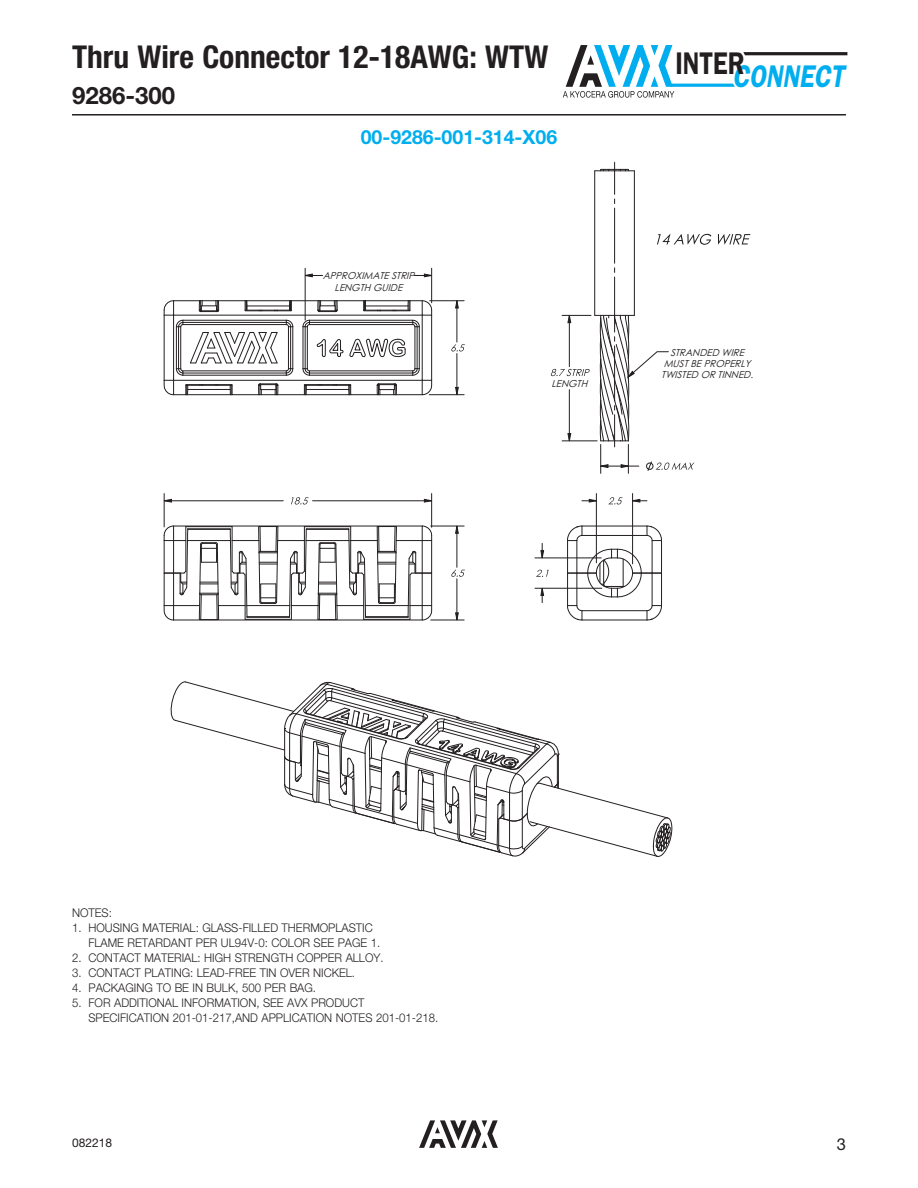
<style>
.page{position:relative;width:918px;height:1188px;background:#fff}
.page>*{position:absolute;margin:0;border:0;box-sizing:border-box;transform-origin:0 0}
.t1{font:700 condensed 31.5px "Helvetica Neue LT Std";color:#231f20}
.t2{font:italic 600 31.5px "Franklin Gothic";color:#00aeef;scale:.8 1}
.t3{font:600 31.5px "Franklin Gothic";color:#231f20;scale:.8 1}
.t4{font:700 24px "Helvetica Neue LT Std";color:#231f20}
.t5{font:700 19.5px "Helvetica Neue LT Std";color:#00aeef}
.t6{font:16.5px "Helvetica Neue LT Std";color:#231f20}
.t7{font:300 12px/15px "Helvetica Neue LT Std";color:#231f20;scale:.95 1}
.t8{font:12px "Helvetica Neue";color:#231f20}
.t9{font:italic 9.6px/10.8px "Century Gothic";color:#231f20;text-align:center}
</style>
<div class="page">
<svg style="left:743px;top:52px;width:104px;height:3px"></svg>
<svg style="left:563px;top:45px;width:172px;height:53px"></svg>
<svg style="left:419px;top:1120px;width:79px;height:28px"></svg>
<hr style="left:72px;top:114px;width:774px;height:2px;background:#231f20">
<hr style="left:431px;top:620px;width:33px;height:1px;background:#231f20">
<svg style="left:640px;top:499px;width:7px;height:4px"></svg>
<hr style="left:305px;top:268px;width:1px;height:52px;background:#231f20">
<hr style="left:431px;top:268px;width:1px;height:35px;background:#231f20">
<svg style="left:164px;top:274px;width:476px;height:346px"></svg>
<svg style="left:163px;top:525px;width:270px;height:96px"></svg>
<svg style="left:567px;top:525px;width:95px;height:96px"></svg>
<svg style="left:164px;top:299px;width:269px;height:97px"></svg>
<svg style="left:170px;top:681px;width:503px;height:176px"></svg>
<svg style="left:551px;top:162px;width:199px;height:311px"></svg>
<h1 class="t1" style="left:72px;top:38px;width:478px">Thru Wire Connector 12-18AWG: WTW</h1>
<h2 class="t4" style="left:72px;top:86px;width:105px">9286-300</h2>
<h3 class="t5" style="left:361px;top:130px;width:198px">00-9286-001-314-X06</h3>
<p class="t9" style="left:323px;top:270px;width:95px;line-height:11.6px">APPROXIMATE STRIP<br>LENGTH GUIDE</p>
<p class="t9" style="left:552px;top:379px;width:39px">LENGTH</p>
<h1 class="t3" style="left:675px;top:52px;width:88px">INTER</h1>
<h1 class="t2" style="left:732px;top:65px;width:141px">CONNECT</h1>
<p class="t9" style="left:661px;top:347px;width:95px">STRANDED WIRE<br>MUST BE PROPERLY<br>TWISTED OR TINNED.</p>
<p class="t7" style="left:72px;top:906px;width:44px">NOTES:</p>
<p class="t7" style="left:88px;top:921px;width:309px;text-indent:-16px">1. HOUSING MATERIAL: GLASS-FILLED THERMOPLASTIC<br>FLAME RETARDANT PER UL94V-0: COLOR SEE PAGE 1.</p>
<p class="t7" style="left:72px;top:951px;width:330px">2. CONTACT MATERIAL: HIGH STRENGTH COPPER ALLOY.</p>
<p class="t7" style="left:72px;top:966px;width:300px">3. CONTACT PLATING: LEAD-FREE TIN OVER NICKEL.</p>
<p class="t7" style="left:72px;top:981px;width:258px">4. PACKAGING TO BE IN BULK, 500 PER BAG.</p>
<p class="t7" style="left:88px;top:996px;width:370px;text-indent:-16px">5. FOR ADDITIONAL INFORMATION, SEE AVX PRODUCT<br>SPECIFICATION 201-01-217,AND APPLICATION NOTES 201-01-218.</p>
<p class="t8" style="left:72px;top:1138px;width:42px">082218</p>
<h3 class="t6" style="left:837px;top:1135px;width:11px">3</h3>
</div>
